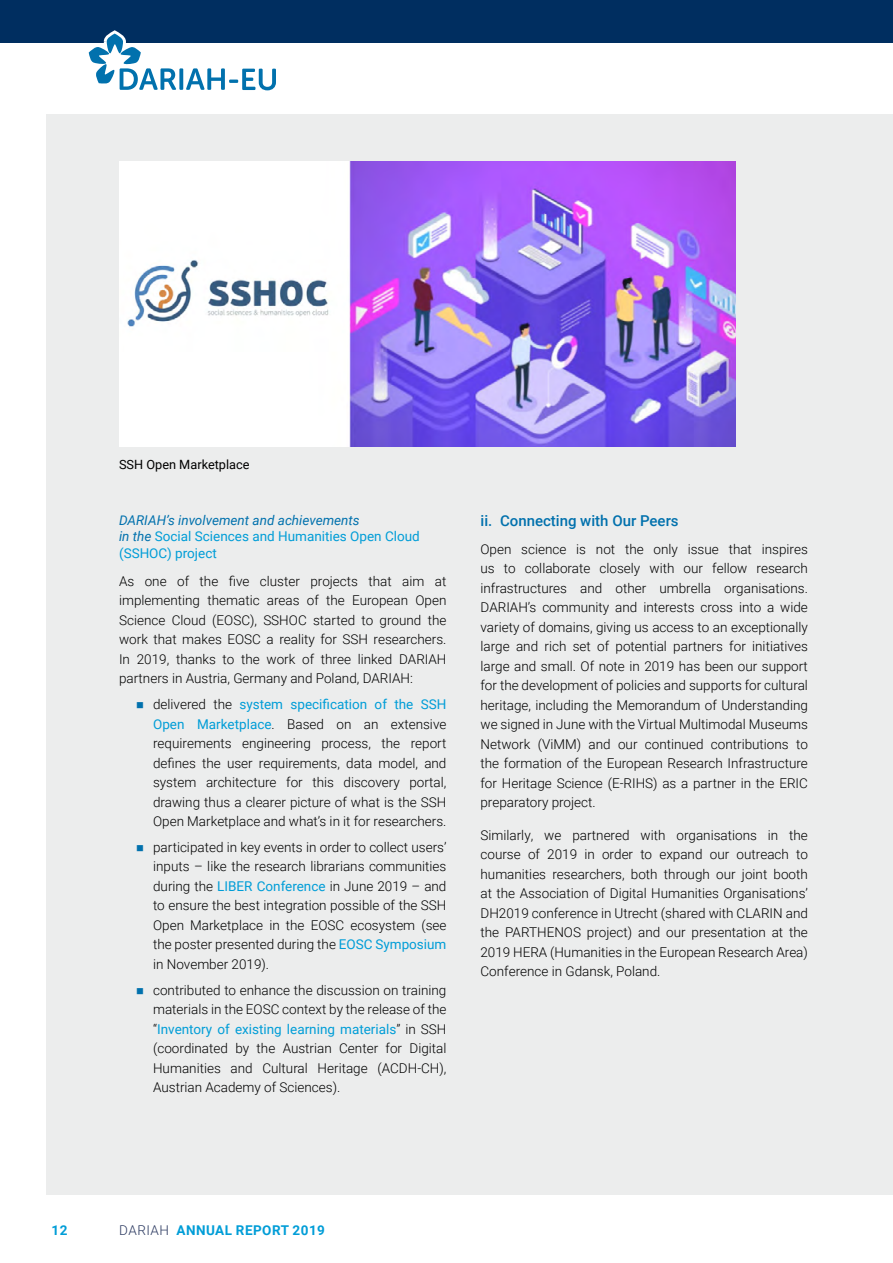
<style>
.page{position:relative;width:893px;height:1263px;background:#fff}
.page>*{position:absolute;margin:0;border:0;box-sizing:border-box;transform-origin:0 0}
._19-H3{font:500 15px "Roboto";color:#0171ad}
._19-Body_3{font:300 13.5px/19.5px "Roboto";color:#000;text-align:justify}
._19-Bod-IndA_1{font:300 13.5px/19.5px "Roboto";color:#000;text-align:justify}
._19-Body_1{font:300 13.5px/19.5px "Roboto";color:#000;text-align:justify}
._19-Bod-IndA_3{font:300 13.5px/19.5px "Roboto";color:#000;text-align:justify}
._19-H4{font:13.5px/16.5px "Roboto";color:#009dd7}
.t1{font:700 13.5px "Roboto";letter-spacing:.035em;color:#009dd7}
._19-Diagram-Body{font:12.75px "Roboto";color:#000}
.s1{font-style:italic;color:#0171ad}
.s2{color:#0171ad}
.s3{font-weight:400;color:#009dd7}
.s4{font-weight:300;color:#2b3960}
</style>
<div class="page">
<div style="left:47px;top:115px;width:846px;height:1080px;background:#eceded"></div>
<div style="left:0;top:0;width:893px;height:43px;background:#002e60"></div>
<svg style="left:179px;top:68px;width:4px;height:22px"></svg>
<svg style="left:88px;top:30px;width:88px;height:60px"></svg>
<svg style="left:186px;top:68px;width:90px;height:22px"></svg>
<img style="left:119px;top:162px;width:617px;height:284px">
<p class="_19-Diagram-Body" style="left:119px;top:455px;width:132px">SSH Open Marketplace</p>
<p class="_19-H4" style="left:119px;top:511px;width:302px"><span class="s1">DARIAH’s involvement and achievements<br>in the</span> Social Sciences and Humanities Open Cloud (SSHOC) project</p>
<p class="_19-Body_1" style="left:119px;top:571px;width:329px">As one of the five cluster projects that aim at implementing thematic areas of the European Open Science Cloud (EOSC), SSHOC started to ground the work that makes EOSC a reality for SSH researchers.<br>In 2019, thanks to the work of three linked DARIAH partners in Austria, Germany and Poland, DARIAH:</p>
<p class="_19-Bod-IndA_1" style="left:153px;top:694px;width:295px;text-indent:-17px"><span class="s2">■</span> delivered the <span class="s3">system specification of the SSH Open Marketplace</span>. Based on an extensive requirements engineering process, the report defines the user requirements, data model, and system architecture for this discovery portal, drawing thus a clearer picture of what is the SSH Open Marketplace and what’s in it for researchers.</p>
<p class="_19-Bod-IndA_1" style="left:153px;top:837px;width:295px;text-indent:-17px"><span class="s2">■</span> participated in key events in order to collect users’ inputs – like the research librarians communities during the <span class="s3">LIBER Conference</span> in June 2019 – and to ensure the best integration possible of the SSH Open Marketplace in the EOSC ecosystem (see the poster presented during the <span class="s3">EOSC Symposium </span>in November 2019).</p>
<p class="_19-Bod-IndA_3" style="left:153px;top:980px;width:295px;text-indent:-17px"><span class="s2">■</span> contributed to enhance the discussion on training materials in the EOSC context by the release of the “<span class="s3">Inventory of existing learning materials</span>” in SSH (coordinated by the Austrian Center for Digital Humanities and Cultural Heritage (ACDH-CH), Austrian Academy of Sciences).</p>
<p class="_19-H3" style="left:480px;top:510px;width:200px">ii. Connecting with Our Peers</p>
<p class="_19-Body_3" style="left:480px;top:539px;width:329px">Open science is not the only issue that inspires us to collaborate closely with our fellow research infrastructures and other umbrella organisations.<br>DARIAH’s community and interests cross into a wide variety of domains, giving us access to an exceptionally large and rich set of potential partners for initiatives large and small. Of note in 2019 has been our support for the development of policies and supports for cultural heritage, including the Memorandum of Understanding we signed in June with the Virtual Multimodal Museums Network (ViMM) and our continued contributions to the formation of the European Research Infrastructure for Heritage Science (E-RIHS) as a partner in the ERIC preparatory project.</p>
<p class="_19-Body_3" style="left:480px;top:824px;width:329px">Similarly, we partnered with organisations in the course of 2019 in order to expand our outreach to humanities researchers, both through our joint booth at the Association of Digital Humanities Organisations’ DH2019 conference in Utrecht (shared with CLARIN and the PARTHENOS project) and our presentation at the 2019 HERA (Humanities in the European Research Area)<br>Conference in Gdansk, Poland.</p>
<p class="t1" style="left:52px;top:1220px;width:17px">12</p>
<p class="t1" style="left:119px;top:1220px;width:207px"><span class="s4">DARIAH</span> ANNUAL REPORT 2019</p>
</div>
